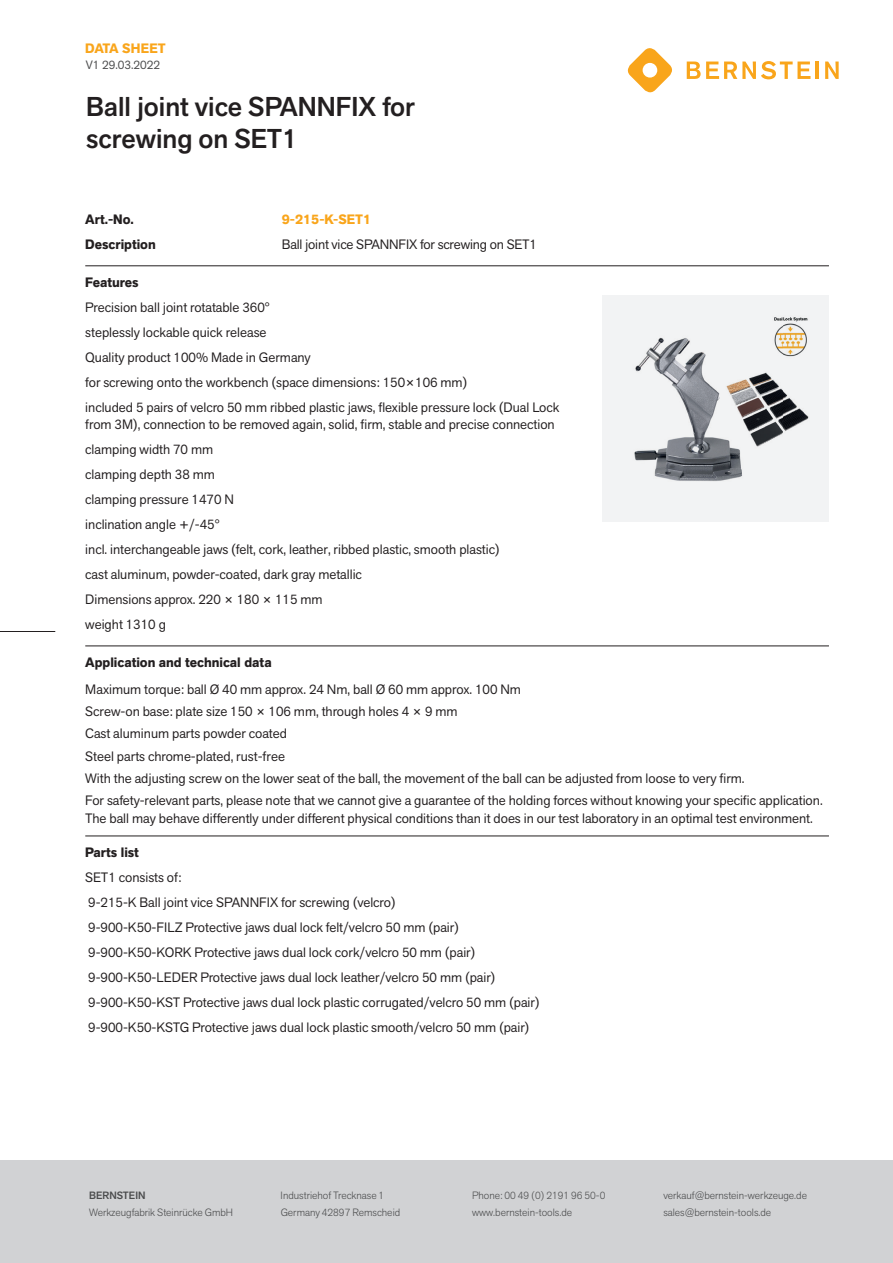
<style>
.page{position:relative;width:893px;height:1263px;background:#fff}
.page>*{position:absolute;margin:0;border:0;box-sizing:border-box;transform-origin:0 0}
.t1{font:500 27px/32.4px "Akzid Grtsk Next";color:#231f20}
.t2{font:13.5px/25px "Akzid Grtsk Next";color:#231f20}
.t3{font:700 13.5px "Akzid Grtsk Next";color:#231f20}
.t4{font:700 13.5px "Akzid Grtsk Next";color:#f9a51b}
.t5{font:12px "Akzid Grtsk Next";color:#4b4c4d}
.t6{font:300 10.5px "Akzid Grtsk Next";color:#4b4c4d}
.t7{font:500 10.5px "Akzid Grtsk Next";color:#4b4c4d}
</style>
<div class="page">
<div style="left:0;top:1161px;width:893px;height:102px;background:#d1d2d4"></div>
<hr style="left:85px;top:266px;width:744px;height:1px;background:#231f20">
<hr style="left:85px;top:646px;width:744px;height:1px;background:#231f20">
<div style="left:602px;top:295px;width:227px;height:227px;background:#f2f3f4"></div>
<img style="left:634px;top:317px;width:175px;height:164px">
<hr style="left:85px;top:836px;width:744px;height:1px;background:#231f20">
<svg style="left:627px;top:48px;width:45px;height:45px"></svg>
<svg style="left:687px;top:61px;width:123px;height:18px"></svg>
<hr style="left:815px;top:62px;width:4px;height:17px;background:#f9a51b">
<svg style="left:825px;top:62px;width:14px;height:17px"></svg>
<hr style="left:0;top:631px;width:55px;height:1px;background:#231f20">
<p class="t4" style="left:85px;top:39px;width:82px">DATA SHEET</p>
<p class="t5" style="left:86px;top:57px;width:76px">V1 29.03.2022</p>
<h1 class="t1" style="left:86px;top:90px;width:330px">Ball joint vice SPANNFIX for screwing on SET1</h1>
<p class="t3" style="left:85px;top:210px;width:50px">Art.-No.</p>
<p class="t4" style="left:282px;top:210px;width:91px">9-215-K-SET1</p>
<p class="t3" style="left:85px;top:235px;width:72px">Description</p>
<p class="t2" style="left:282px;top:231px;width:257px">Ball joint vice SPANNFIX for screwing on SET1</p>
<p class="t3" style="left:85px;top:274px;width:55px">Features</p>
<p class="t2" style="left:85px;top:295px;width:476px">Precision ball joint rotatable 360°<br>steplessly lockable quick release<br>Quality product 100% Made in Germany<br>for screwing onto the workbench (space dimensions: 150×106 mm)<br>included 5 pairs of velcro 50 mm ribbed plastic jaws, flexible pressure lock (Dual Lock</p>
<p class="t2" style="left:85px;top:411px;width:471px">from 3M), connection to be removed again, solid, firm, stable and precise connection clamping width 70 mm<br>clamping depth 38 mm<br>clamping pressure 1470 N<br>inclination angle +/-45°<br>incl. interchangeable jaws (felt, cork, leather, ribbed plastic, smooth plastic)<br>cast aluminum, powder-coated, dark gray metallic<br>Dimensions approx. 220 × 180 × 115 mm<br>weight 1310 g</p>
<p class="t3" style="left:85px;top:654px;width:188px">Application and technical data</p>
<p class="t2" style="left:85px;top:678px;width:739px;line-height:22.2px">Maximum torque: ball Ø 40 mm approx. 24 Nm, ball Ø 60 mm approx. 100 Nm<br>Screw-on base: plate size 150 × 106 mm, through holes 4 × 9 mm<br>Cast aluminum parts powder coated<br>Steel parts chrome-plated, rust-free<br>With the adjusting screw on the lower seat of the ball, the movement of the ball can be adjusted from loose to very firm.<br>For safety-relevant parts, please note that we cannot give a guarantee of the holding forces without knowing your specific application.</p>
<p class="t2" style="left:85px;top:806px;width:729px">The ball may behave differently under different physical conditions than it does in our test laboratory in an optimal test environment.</p>
<p class="t3" style="left:85px;top:844px;width:55px">Parts list</p>
<p class="t2" style="left:85px;top:865px;width:456px">SET1 consists of:<br>9-215-K Ball joint vice SPANNFIX for screwing (velcro)<br>9-900-K50-FILZ Protective jaws dual lock felt/velcro 50 mm (pair)<br>9-900-K50-KORK Protective jaws dual lock cork/velcro 50 mm (pair)<br>9-900-K50-LEDER Protective jaws dual lock leather/velcro 50 mm (pair)<br>9-900-K50-KST Protective jaws dual lock plastic corrugated/velcro 50 mm (pair)<br>9-900-K50-KSTG Protective jaws dual lock plastic smooth/velcro 50 mm (pair)</p>
<p class="t7" style="left:89px;top:1189px;width:58px">BERNSTEIN</p>
<p class="t6" style="left:281px;top:1189px;width:105px">Industriehof Trecknase 1</p>
<p class="t6" style="left:472px;top:1189px;width:135px">Phone: 00 49 (0) 2191 96 50-0</p>
<p class="t6" style="left:663px;top:1189px;width:145px">verkauf@bernstein-werkzeuge.de</p>
<p class="t6" style="left:89px;top:1205px;width:145px">Werkzeugfabrik Steinrücke GmbH</p>
<p class="t6" style="left:281px;top:1205px;width:121px">Germany 42897 Remscheid</p>
<p class="t6" style="left:472px;top:1205px;width:102px">www.bernstein-tools.de</p>
<p class="t6" style="left:663px;top:1205px;width:109px">sales@bernstein-tools.de</p>
</div>
